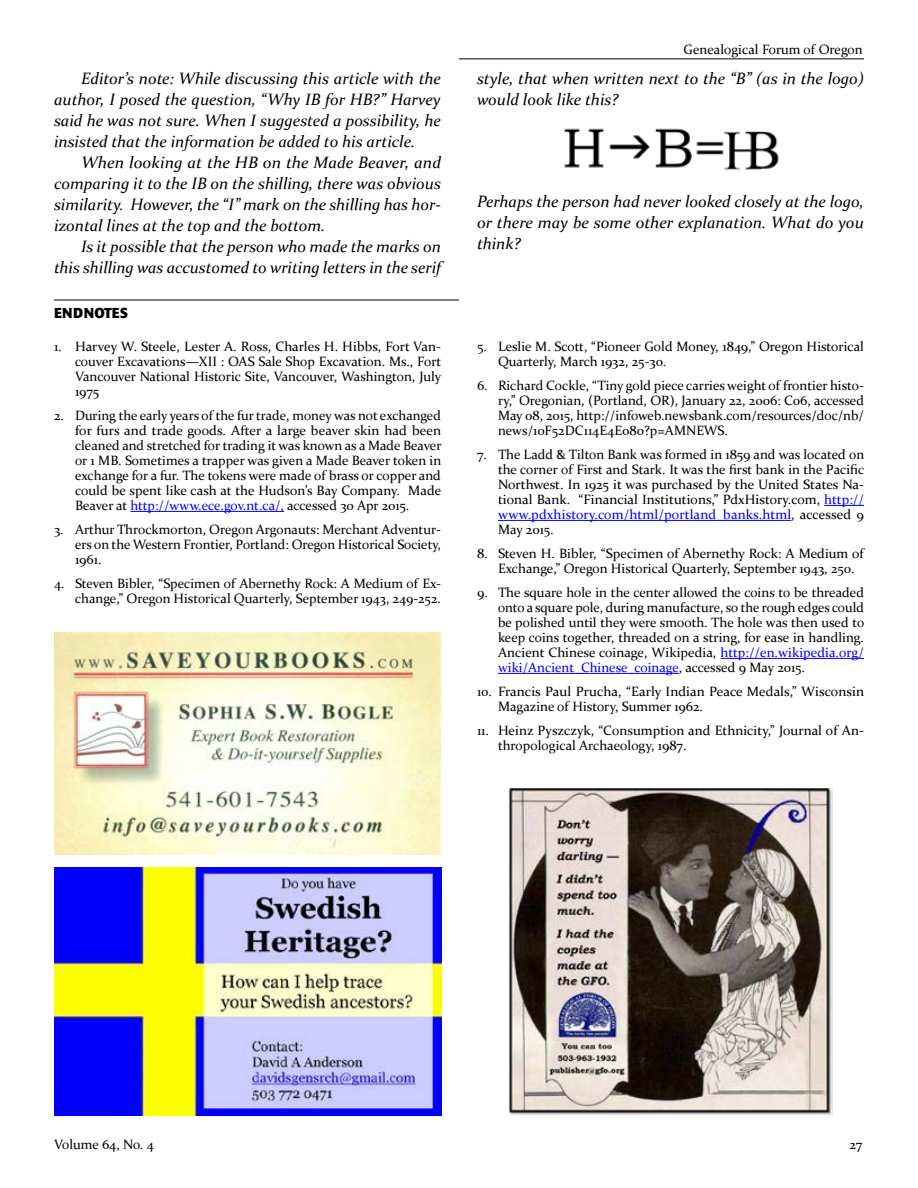
<style>
.page{position:relative;width:918px;height:1188px;background:#fff}
.page>*{position:absolute;margin:0;border:0;box-sizing:border-box;transform-origin:0 0}
.T1_Text{font:italic 16.5px/21px "Constantia";color:#000;text-align:justify}
.T2_Text_no_indent{font:italic 16.5px/21px "Constantia";color:#000;text-align:justify}
.EN0_Endnotes_Title{font:700 14.25px "Formata";letter-spacing:.02em;color:#000}
.t1{font:13.5px/15px "Constantia";color:#000;text-align:justify}
.s1{color:#00f}
</style>
<div class="page">
<hr style="left:459px;top:58px;width:405px;height:1px;background:#000">
<img style="left:564px;top:128px;width:215px;height:42px">
<hr style="left:54px;top:300px;width:405px;height:1px;background:#000">
<hr style="left:130px;top:511px;width:154px;height:1px;background:#00f">
<hr style="left:824px;top:505px;width:40px;height:1px;background:#00f">
<hr style="left:498px;top:520px;width:293px;height:1px;background:#00f">
<hr style="left:721px;top:658px;width:143px;height:1px;background:#00f">
<hr style="left:498px;top:673px;width:181px;height:1px;background:#00f">
<img style="left:54px;top:867px;width:387px;height:249px">
<img style="left:54px;top:632px;width:387px;height:223px">
<img style="left:509px;top:787px;width:323px;height:329px">
<p class="T1_Text" style="left:54px;top:68px;width:388px;text-indent:27px">Editor’s note: While discussing this article with the author, I posed the question, “Why IB for HB?” Harvey said he was not sure. When I suggested a possibility, he insisted that the information be added to his article.</p>
<p class="T1_Text" style="left:54px;top:152px;width:389px;text-indent:27px">When looking at the HB on the Made Beaver, and comparing it to the IB on the shilling, there was obvious similarity. However, the “I” mark on the shilling has hor&shy;izontal lines at the top and the bottom.</p>
<p class="T1_Text" style="left:54px;top:236px;width:389px;text-align:right">Is it possible that the person who made the marks on this shilling was accustomed to writing letters in the serif</p>
<p class="EN0_Endnotes_Title" style="left:54px;top:304px;width:76px">ENDNOTES</p>
<p class="t1" style="left:75px;top:339px;width:368px;text-indent:-21px">1. Harvey W. Steele, Lester A. Ross, Charles H. Hibbs, Fort Van&shy;couver Excavations—XII : OAS Sale Shop Excavation. Ms., Fort Vancouver National Historic Site, Vancouver, Washington, July 1975</p>
<p class="t1" style="left:75px;top:408px;width:368px;text-indent:-21px">2. During the early years of the fur trade, money was not exchanged for furs and trade goods. After a large beaver skin had been cleaned and stretched for trading it was known as a Made Beaver or 1 MB. Sometimes a trapper was given a Made Beaver token in exchange for a fur. The tokens were made of brass or copper and could be spent like cash at the Hudson’s Bay Company. Made Beaver at <span class="s1">http://www.ece.gov.nt.ca/,</span> accessed 30 Apr 2015.</p>
<p class="t1" style="left:75px;top:522px;width:368px;text-indent:-21px">3. Arthur Throckmorton, Oregon Argonauts: Merchant Adventur&shy;ers on the Western Frontier, Portland: Oregon Historical Society, 1961.</p>
<p class="t1" style="left:54px;top:576px;width:389px;text-align:right">4. Steven Bibler, “Specimen of Abernethy Rock: A Medium of Ex&shy;change,” Oregon Historical Quarterly, September 1943, 249-252.</p>
<p class="t1" style="left:684px;top:41px;width:181px">Genealogical Forum of Oregon</p>
<p class="T1_Text" style="left:477px;top:68px;width:388px">style, that when written next to the “B” (as in the logo) would look like this?</p>
<p class="T2_Text_no_indent" style="left:477px;top:190px;width:389px">Perhaps the person had never looked closely at the logo, or there may be some other explanation. What do you think?</p>
<p class="t1" style="left:498px;top:339px;width:367px;text-indent:-21px">5. Leslie M. Scott, “Pioneer Gold Money, 1849,” Oregon Historical<br>Quarterly, March 1932, 25-30.</p>
<p class="t1" style="left:498px;top:378px;width:368px;text-indent:-21px">6. Richard Cockle, “Tiny gold piece carries weight of frontier histo&shy;ry,” Oregonian, (Portland, OR), January 22, 2006: C06, accessed May 08, 2015, http://infoweb.newsbank.com/resources/doc/nb/ news/10F52DC114E4E080?p=AMNEWS.</p>
<p class="t1" style="left:498px;top:447px;width:368px;text-indent:-21px">7. The Ladd &amp; Tilton Bank was formed in 1859 and was located on the corner of First and Stark. It was the first bank in the Pacific Northwest. In 1925 it was purchased by the United States Na&shy;tional Bank. “Financial Institutions,” PdxHistory.com, <span class="s1">http:// www.pdxhistory.com/html/portland_banks.html</span>, accessed 9<br>May 2015.</p>
<p class="t1" style="left:498px;top:546px;width:367px;text-indent:-21px">8. Steven H. Bibler, “Specimen of Abernethy Rock: A Medium of<br>Exchange,” Oregon Historical Quarterly, September 1943, 250.</p>
<p class="t1" style="left:498px;top:585px;width:368px;text-indent:-21px">9. The square hole in the center allowed the coins to be threaded onto a square pole, during manufacture, so the rough edges could be polished until they were smooth. The hole was then used to keep coins together, threaded on a string, for ease in handling.<br>Ancient Chinese coinage, Wikipedia, <span class="s1">http://en.wikipedia.org/ wiki/Ancient_Chinese_coinage</span>, accessed 9 May 2015.</p>
<p class="t1" style="left:498px;top:684px;width:368px;text-indent:-21px">10. Francis Paul Prucha, “Early Indian Peace Medals,” Wisconsin<br>Magazine of History, Summer 1962.</p>
<p class="t1" style="left:498px;top:723px;width:367px;text-indent:-21px">11. Heinz Pyszczyk, “Consumption and Ethnicity,” Journal of An&shy;thropological Archaeology, 1987.</p>
<p class="t1" style="left:54px;top:1136px;width:102px">Volume 64, No. 4</p>
<p class="t1" style="left:850px;top:1136px;width:14px">27</p>
</div>
